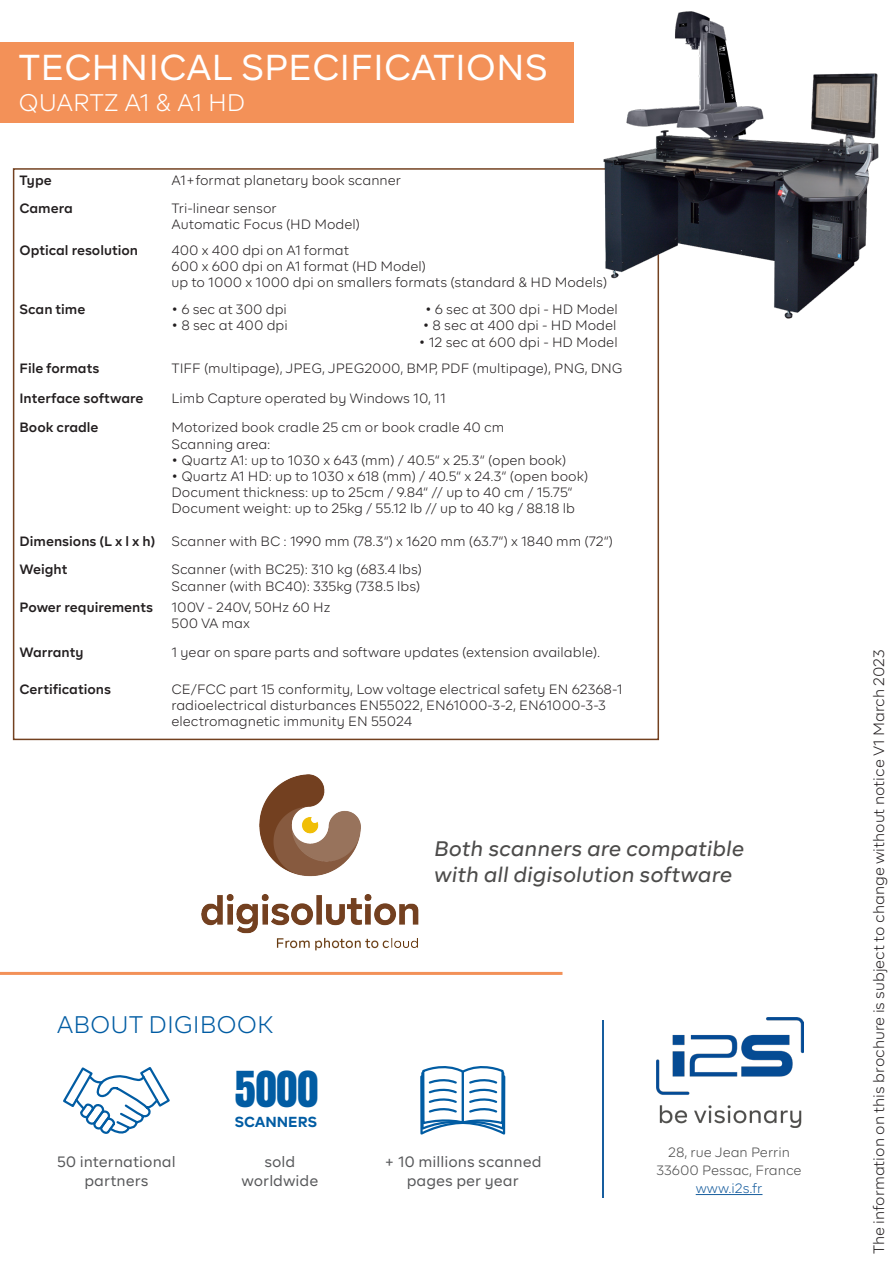
<style>
.page{position:relative;width:893px;height:1263px;background:#fff}
.page>*{position:absolute;margin:0;border:0;box-sizing:border-box;transform-origin:0 0}
.t1{font:42.15px "Anton";color:#015ca3}
.t2{font:36px "BR Firma";color:#fff}
.t3{font:300 24px "BR Firma";color:#015ca3}
.t4{font:300 24px "BR Firma";letter-spacing:-.005em;color:#fff}
.t5{font:italic 500 21px/25.2px "BR Firma";color:#4c4b4a}
.t6{font:300 15px "BR Firma";color:#231f20}
.t7{font:15px/19.5px "BR Firma";color:#57585a;text-align:center}
.t8{font:700 14.55px "BR Firma";color:#015ca3}
.t9{font:300 13.5px "BR Firma";color:#231f20}
.t10{font:600 13.5px "BR Firma";color:#231f20}
.t11{font:300 13.5px "BR Firma";color:#4c4c4c}
.t12{font:300 13.5px "BR Firma";letter-spacing:.01em;color:#175d9e}
</style>
<div class="page">
<img style="left:657px;top:1017px;width:147px;height:111px">
<hr style="left:696px;top:1194px;width:66px;height:1px;background:#175d9e">
<hr style="left:602px;top:1020px;width:1px;height:177px;background:#175d9e">
<svg style="left:420px;top:1066px;width:86px;height:69px"></svg>
<svg style="left:63px;top:1067px;width:107px;height:67px"></svg>
<div style="left:0;top:42px;width:573px;height:81px;background:#f39158"></div>
<hr style="left:0;top:972px;width:562px;height:3px;background:#f39158">
<img style="left:201px;top:775px;width:217px;height:176px">
<img style="left:594px;top:11px;width:285px;height:316px">
<p class="t2" style="left:19px;top:43px;width:531px">TECHNICAL SPECIFICATIONS</p>
<p class="t4" style="left:19px;top:87px;width:228px">QUARTZ A1 &amp; A1 HD</p>
<p class="t10" style="left:20px;top:171px;width:34px">Type</p>
<p class="t9" style="left:172px;top:172px;width:231px">A1+format planetary book scanner</p>
<p class="t10" style="left:20px;top:199px;width:55px">Camera</p>
<p class="t9" style="left:172px;top:200px;width:107px">Tri-linear sensor</p>
<p class="t9" style="left:172px;top:216px;width:190px">Automatic Focus (HD Model)</p>
<p class="t10" style="left:20px;top:241px;width:120px">Optical resolution</p>
<p class="t9" style="left:172px;top:241px;width:179px">400 x 400 dpi on A1 format</p>
<p class="t9" style="left:172px;top:257px;width:256px">600 x 600 dpi on A1 format (HD Model)</p>
<p class="t9" style="left:172px;top:274px;width:437px">up to 1000 x 1000 dpi on smallers formats (standard &amp; HD Models)</p>
<p class="t10" style="left:20px;top:300px;width:67px">Scan time</p>
<p class="t9" style="left:172px;top:301px;width:117px">• 6 sec at 300 dpi</p>
<p class="t9" style="left:425px;top:301px;width:194px">• 6 sec at 300 dpi - HD Model</p>
<p class="t9" style="left:172px;top:317px;width:118px">• 8 sec at 400 dpi</p>
<p class="t9" style="left:423px;top:317px;width:195px">• 8 sec at 400 dpi - HD Model</p>
<p class="t9" style="left:419px;top:333px;width:200px">• 12 sec at 600 dpi - HD Model</p>
<p class="t10" style="left:20px;top:359px;width:81px">File formats</p>
<p class="t9" style="left:172px;top:359px;width:453px">TIFF (multipage), JPEG, JPEG2000, BMP, PDF (multipage), PNG, DNG</p>
<p class="t10" style="left:20px;top:389px;width:126px">Interface software</p>
<p class="t9" style="left:172px;top:389px;width:276px">Limb Capture operated by Windows 10, 11</p>
<p class="t10" style="left:20px;top:419px;width:80px">Book cradle</p>
<p class="t9" style="left:172px;top:419px;width:334px">Motorized book cradle 25 cm or book cradle 40 cm</p>
<p class="t9" style="left:172px;top:435px;width:101px">Scanning area:</p>
<p class="t9" style="left:172px;top:451px;width:396px">• Quartz A1: up to 1030 x 643 (mm) / 40.5“ x 25.3“ (open book)</p>
<p class="t9" style="left:172px;top:467px;width:418px">• Quartz A1 HD: up to 1030 x 618 (mm) / 40.5“ x 24.3“ (open book)</p>
<p class="t9" style="left:172px;top:484px;width:403px">Document thickness: up to 25cm / 9.84“ // up to 40 cm / 15.75“</p>
<p class="t9" style="left:172px;top:500px;width:405px">Document weight: up to 25kg / 55.12 lb // up to 40 kg / 88.18 lb</p>
<p class="t10" style="left:20px;top:532px;width:137px">Dimensions (L x l x h)</p>
<p class="t9" style="left:172px;top:532px;width:443px">Scanner with BC : 1990 mm (78.3“) x 1620 mm (63.7“) x 1840 mm (72“)</p>
<p class="t10" style="left:20px;top:561px;width:49px">Weight</p>
<p class="t9" style="left:172px;top:561px;width:252px">Scanner (with BC25): 310 kg (683.4 lbs)</p>
<p class="t9" style="left:172px;top:577px;width:250px">Scanner (with BC40): 335kg (738.5 lbs)</p>
<p class="t10" style="left:20px;top:598px;width:135px">Power requirements</p>
<p class="t9" style="left:172px;top:599px;width:160px">100V - 240V, 50Hz 60 Hz</p>
<p class="t9" style="left:172px;top:615px;width:80px">500 VA max</p>
<p class="t10" style="left:20px;top:643px;width:65px">Warranty</p>
<p class="t9" style="left:172px;top:643px;width:430px">1 year on spare parts and software updates (extension available).</p>
<p class="t10" style="left:20px;top:680px;width:93px">Certifications</p>
<p class="t9" style="left:172px;top:680px;width:452px">CE/FCC part 15 conformity, Low voltage electrical safety EN 62368-1</p>
<p class="t9" style="left:172px;top:696px;width:436px">radioelectrical disturbances EN55022, EN61000-3-2, EN61000-3-3</p>
<p class="t9" style="left:172px;top:713px;width:242px">electromagnetic immunity EN 55024</p>
<p class="t3" style="left:57px;top:1008px;width:218px">ABOUT DIGIBOOK</p>
<p class="t1" style="left:235px;top:1067px;width:85px">5000</p>
<p class="t8" style="left:235px;top:1112px;width:84px">SCANNERS</p>
<p class="t5" style="left:434px;top:836px;width:312px">Both scanners are compatible with all digisolution software</p>
<p class="t7" style="left:57px;top:1151px;width:120px">50 international partners</p>
<p class="t7" style="left:242px;top:1151px;width:78px">sold worldwide</p>
<p class="t7" style="left:384px;top:1151px;width:159px">+ 10 millions scanned pages per year</p>
<p class="t11" style="left:668px;top:1143px;width:123px">28, rue Jean Perrin</p>
<p class="t11" style="left:656px;top:1161px;width:147px">33600 Pessac, France</p>
<p class="t12" style="left:696px;top:1179px;width:68px">www.i2s.fr</p>
<p class="t6" style="left:869px;top:1254px;width:607px;rotate:-90deg">The information on this brochure is subject to change without notice V1 March 2023</p>
</div>
